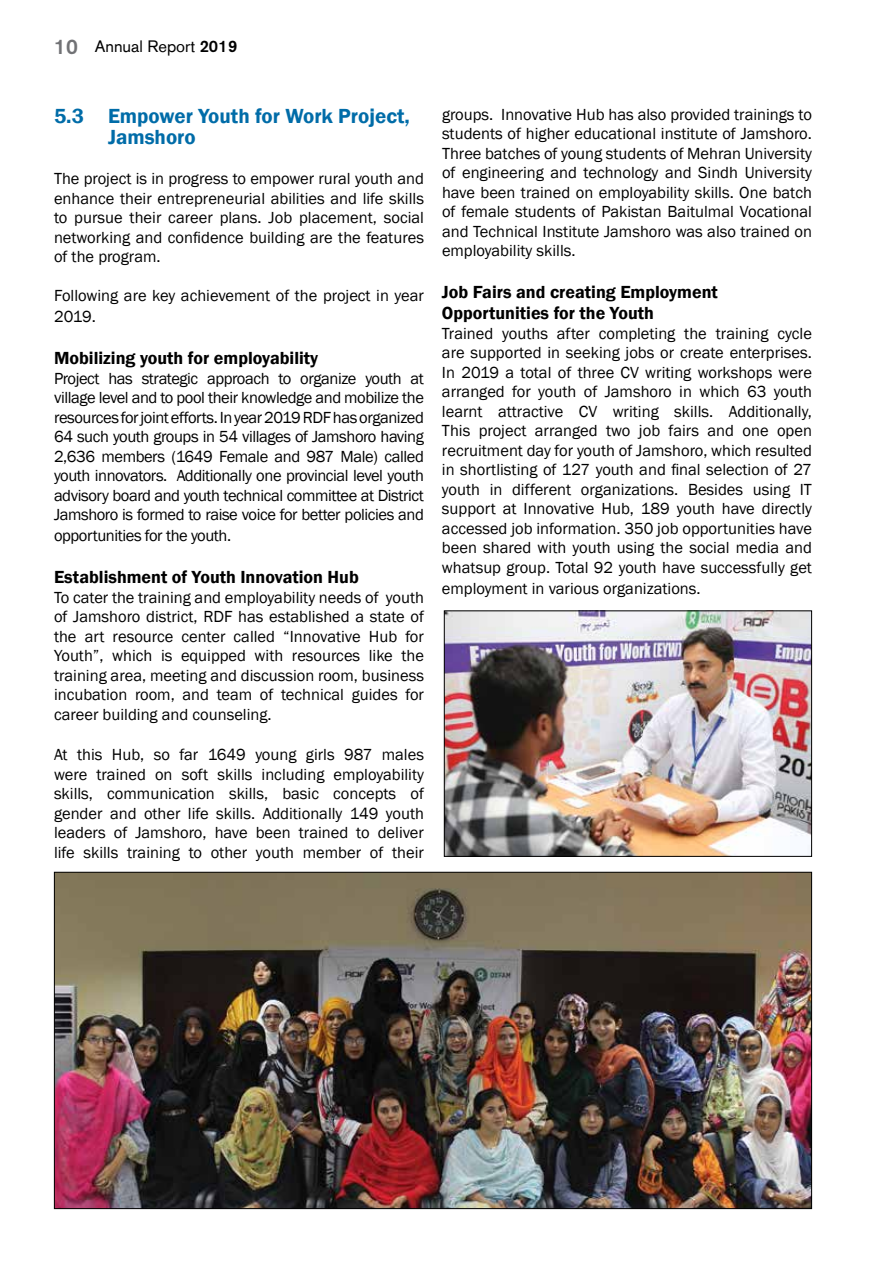
<style>
.page{position:relative;width:893px;height:1263px;background:#fff}
.page>*{position:absolute;margin:0;border:0;box-sizing:border-box;transform-origin:0 0}
.t1{font:600 21px/21px "Franklin Gothic";color:#006ca8}
.t2{font:600 18px/21px "Franklin Gothic";color:#000}
.t3{font:16.5px/19.5px "Franklin Gothic";color:#000;text-align:justify}
.t4{font:16.5px "Franklin Gothic";letter-spacing:-.025em;color:#000}
.t5{font:16.5px "Akzidenz Grotesk BE";color:#000}
.s1{font-weight:500;font-size:21px;color:#717275}
.s2{font-weight:500}
</style>
<div class="page">
<img style="left:56px;top:874px;width:754px;height:333px">
<img style="left:446px;top:612px;width:364px;height:243px">
<div style="left:444px;top:610px;width:368px;height:247px;border:1px solid #000"></div>
<p class="t5" style="left:54px;top:37px;width:185px"><span class="s1">10</span> Annual Report <span class="s2">2019</span></p>
<p class="t1" style="left:108px;top:105px;width:303px;text-indent:-54px">5.3 Empower Youth for Work Project,<br>Jamshoro</p>
<p class="t3" style="left:54px;top:169px;width:371px">The project is in progress to empower rural youth and enhance their entrepreneurial abilities and life skills to pursue their career plans. Job placement, social networking and confidence building are the features of the program.</p>
<p class="t3" style="left:54px;top:286px;width:371px;line-height:21px">Following are key achievement of the project in year<br>2019.</p>
<p class="t2" style="left:54px;top:348px;width:266px">Mobilizing youth for employability</p>
<p class="t3" style="left:54px;top:369px;width:372px">Project has strategic approach to organize youth at village level and to pool their knowledge and mobilize the resources for joint efforts. In year 2019 RDF has organized 64 such youth groups in 54 villages of Jamshoro having 2,636 members (1649 Female and 987 Male) called youth innovators. Additionally one provincial level youth advisory board and youth technical committee at District Jamshoro is formed to raise voice for better policies and</p>
<p class="t4" style="left:54px;top:525px;width:179px">opportunities for the youth.</p>
<p class="t2" style="left:54px;top:567px;width:306px">Establishment of Youth Innovation Hub</p>
<p class="t3" style="left:54px;top:588px;width:371px">To cater the training and employability needs of youth of Jamshoro district, RDF has established a state of the art resource center called “Innovative Hub for Youth”, which is equipped with resources like the training area, meeting and discussion room, business incubation room, and team of technical guides for career building and counseling.</p>
<p class="t3" style="left:54px;top:745px;width:371px">At this Hub, so far 1649 young girls 987 males were trained on soft skills including employability skills, communication skills, basic concepts of gender and other life skills. Additionally 149 youth leaders of Jamshoro, have been trained to deliver life skills training to other youth member of their</p>
<p class="t3" style="left:442px;top:105px;width:371px">groups. Innovative Hub has also provided trainings to students of higher educational institute of Jamshoro.<br>Three batches of young students of Mehran University of engineering and technology and Sindh University have been trained on employability skills. One batch of female students of Pakistan Baitulmal Vocational and Technical Institute Jamshoro was also trained on employability skills.</p>
<p class="t2" style="left:442px;top:282px;width:277px">Job Fairs and creating Employment<br>Opportunities for the Youth</p>
<p class="t3" style="left:442px;top:324px;width:371px">Trained youths after completing the training cycle are supported in seeking jobs or create enterprises.<br>In 2019 a total of three CV writing workshops were arranged for youth of Jamshoro in which 63 youth learnt attractive CV writing skills. Additionally, This project arranged two job fairs and one open recruitment day for youth of Jamshoro, which resulted in shortlisting of 127 youth and final selection of 27 youth in different organizations. Besides using IT support at Innovative Hub, 189 youth have directly accessed job information. 350 job opportunities have been shared with youth using the social media and whatsup group. Total 92 youth have successfully get</p>
<p class="t3" style="left:442px;top:579px;width:260px">employment in various organizations.</p>
</div>
